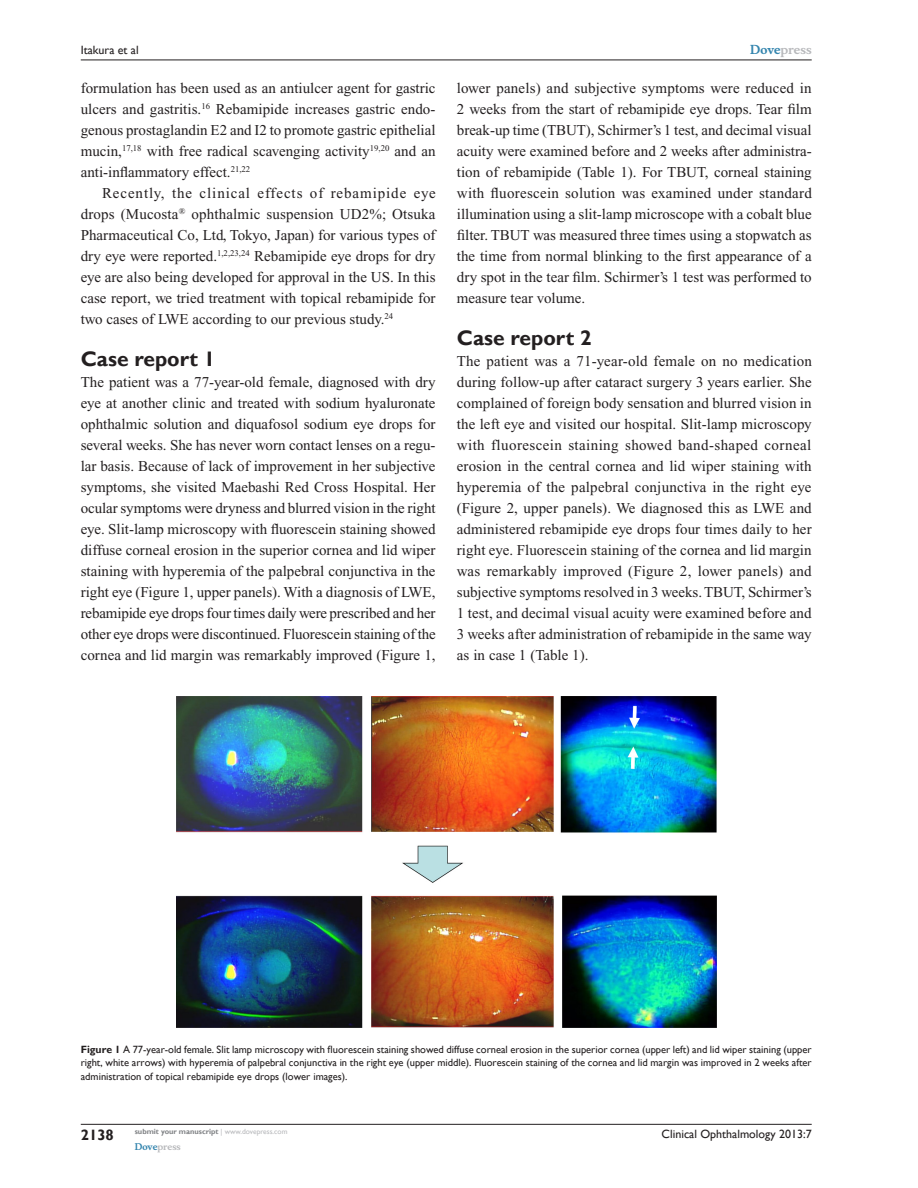
<style>
.page{position:relative;width:918px;height:1188px;background:#fff}
.page>*{position:absolute;margin:0;border:0;box-sizing:border-box;transform-origin:0 0}
.t1{font:700 21px "Gill Sans";color:#231f20}
.TxF{font:15px/21px "Times New Roman";color:#231f20;text-align:justify}
.Tx{font:15px/21px "Times New Roman";color:#231f20;text-align:justify}
.RunFolio-V{font:700 15px "Gill Sans";color:#231f20}
.RunF-V{font:12px "Gill Sans";color:#231f20}
.RunH-V{font:12px "Gill Sans";color:#231f20}
.RunH-Brand-V{font:700 12px "Musee";color:#b8b9bc}
.FC{font:10.5px/13.5px "Gill Sans";color:#231f20;text-align:justify}
.RunF-Brand-V{font:700 9px "Musee";color:#b8b9bc}
.RunF-SubmityourMS-V{font:700 7.5px "Gill Sans";color:#808285}
.s1{color:#3485ae}
.s2{font-weight:700}
.s3{font-weight:400;color:#b8b9bc}
</style>
<div class="page">
<hr style="left:81px;top:1124px;width:731px;height:1px;background:#231f20">
<hr style="left:81px;top:60px;width:731px;height:1px;background:#231f20">
<img style="left:176px;top:696px;width:540px;height:331px">
<p class="RunH-V" style="left:81px;top:43px;width:59px">Itakura et al</p>
<p class="Tx" style="left:81px;top:77px;width:356px">formulation has been used as an antiulcer agent for gastric ulcers and gastritis.<sup>16</sup> Rebamipide increases gastric endo&shy;genous prostaglandin E2 and I2 to promote gastric epithelial mucin,<sup>17,18</sup> with free radical scavenging activity<sup>19,20</sup> and an anti-inflammatory effect.<sup>21,22</sup></p>
<p class="Tx" style="left:81px;top:182px;width:357px;text-indent:21px">Recently, the clinical effects of rebamipide eye drops (Mucosta<sup>®</sup> ophthalmic suspension UD2%; Otsuka Pharmaceutical Co, Ltd, Tokyo, Japan) for various types of dry eye were reported.<sup>1,2,23,24</sup> Rebamipide eye drops for dry eye are also being developed for approval in the US. In this case report, we tried treatment with topical rebamipide for two cases of LWE according to our previous study.<sup>24</sup></p>
<h1 class="t1" style="left:81px;top:346px;width:136px">Case report 1</h1>
<p class="TxF" style="left:81px;top:371px;width:357px">The patient was a 77-year-old female, diagnosed with dry eye at another clinic and treated with sodium hyaluronate ophthalmic solution and diquafosol sodium eye drops for several weeks. She has never worn contact lenses on a regu&shy;lar basis. Because of lack of improvement in her subjective symptoms, she visited Maebashi Red Cross Hospital. Her ocular symptoms were dryness and blurred vision in the right eye. Slit-lamp microscopy with fluorescein staining showed diffuse corneal erosion in the superior cornea and lid wiper staining with hyperemia of the palpebral conjunctiva in the right eye (Figure 1, upper panels). With a diagnosis of LWE, rebamipide eye drops four times daily were prescribed and her other eye drops were discontinued. Fluorescein staining of the cornea and lid margin was remarkably improved (Figure 1,</p>
<p class="RunH-Brand-V" style="left:750px;top:43px;width:63px"><span class="s1">Dove</span>press</p>
<p class="TxF" style="left:457px;top:77px;width:357px">lower panels) and subjective symptoms were reduced in 2 weeks from the start of rebamipide eye drops. Tear film break-up time (TBUT), Schirmer’s 1 test, and decimal visual acuity were examined before and 2 weeks after administra&shy;tion of rebamipide (Table 1). For TBUT, corneal staining with fluorescein solution was examined under standard illumination using a slit-lamp microscope with a cobalt blue filter. TBUT was measured three times using a stopwatch as the time from normal blinking to the first appearance of a dry spot in the tear film. Schirmer’s 1 test was performed to measure tear volume.</p>
<h1 class="t1" style="left:457px;top:325px;width:136px">Case report 2</h1>
<p class="TxF" style="left:457px;top:350px;width:356px">The patient was a 71-year-old female on no medication during follow-up after cataract surgery 3 years earlier. She complained of foreign body sensation and blurred vision in the left eye and visited our hospital. Slit-lamp microscopy with fluorescein staining showed band-shaped corneal erosion in the central cornea and lid wiper staining with hyperemia of the palpebral conjunctiva in the right eye (Figure 2, upper panels). We diagnosed this as LWE and administered rebamipide eye drops four times daily to her right eye. Fluorescein staining of the cornea and lid margin was remarkably improved (Figure 2, lower panels) and subjective symptoms resolved in 3 weeks. TBUT, Schirmer’s 1 test, and decimal visual acuity were examined before and 3 weeks after administration of rebamipide in the same way as in case 1 (Table 1).</p>
<p class="FC" style="left:81px;top:1042px;width:732px"><span class="s2">Figure 1</span> A 77-year-old female. Slit lamp microscopy with fluorescein staining showed diffuse corneal erosion in the superior cornea (upper left) and lid wiper staining (upper right, white arrows) with hyperemia of palpebral conjunctiva in the right eye (upper middle). Fluorescein staining of the cornea and lid margin was improved in 2 weeks after administration of topical rebamipide eye drops (lower images).</p>
<p class="RunFolio-V" style="left:81px;top:1126px;width:35px">2138</p>
<p class="RunF-SubmityourMS-V" style="left:135px;top:1127px;width:154px">submit your manuscript <span class="s3">| www.dovepress.com</span></p>
<p class="RunF-Brand-V" style="left:135px;top:1141px;width:48px"><span class="s1">Dove</span>press</p>
<p class="RunF-V" style="left:662px;top:1127px;width:152px">Clinical Ophthalmology 2013:7</p>
</div>
